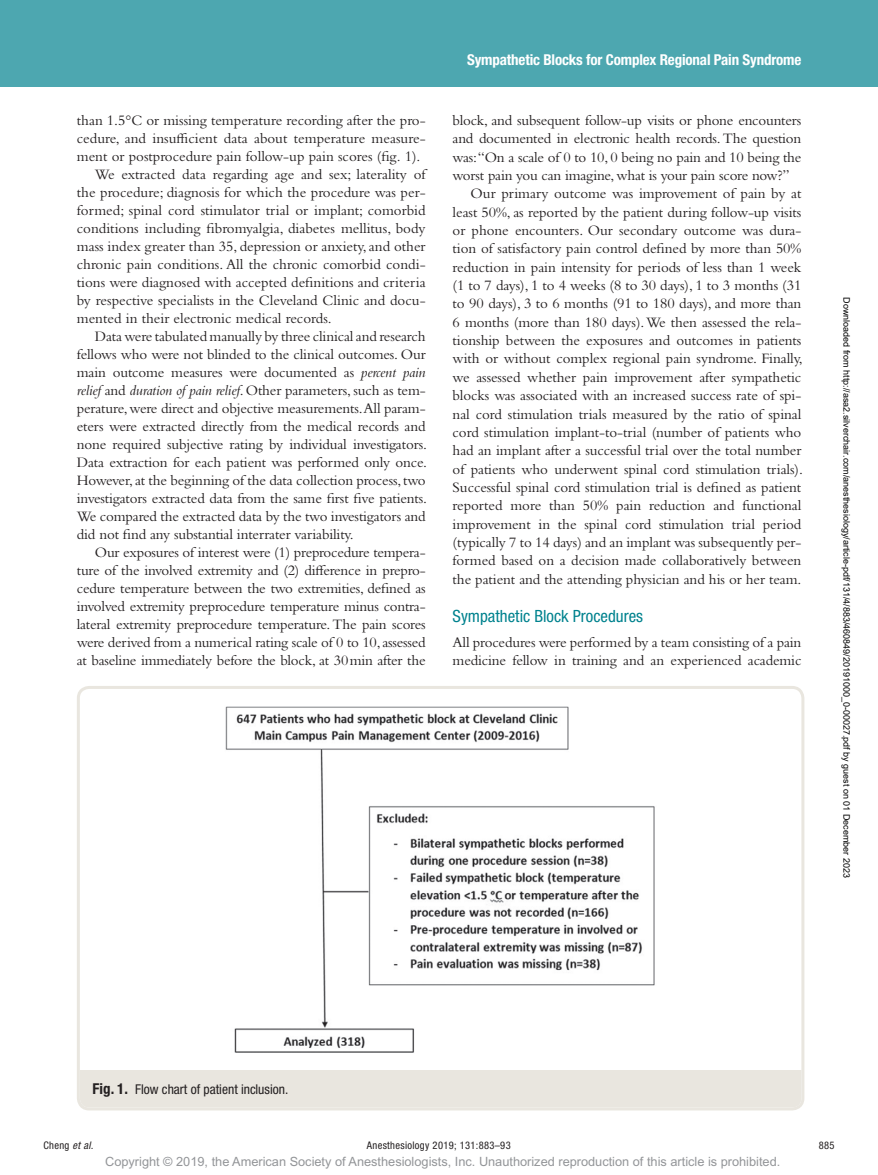
<style>
.page{position:relative;width:878px;height:1175px;background:#fff}
.page>*{position:absolute;margin:0;border:0;box-sizing:border-box;transform-origin:0 0}
.t1{font:condensed 16.8px "Helvetica Neue LT Std";color:#00828e}
.t2{font:15px/18.3px "Bembo Std";letter-spacing:-.01em;color:#231f20}
.t3{font:700 condensed 15px "Helvetica Neue LT Std";letter-spacing:-.01em;color:#fff}
.t4{font:condensed 13.5px "Helvetica Neue LT Std";color:#231f20}
.t5{font:12.75px "Arial MT Std";color:#939598}
.t6{font:condensed 10.5px "Helvetica Neue LT Std";letter-spacing:.03em;color:#231f20}
.t7{font:9px "Arial";color:#000}
.s1{font-style:italic}
.s2{font-weight:700;font-size:15px}
</style>
<div class="page">
<div style="left:0;top:0;width:878px;height:86px;background:#4da7b0"></div>
<div style="left:80px;top:1070px;width:721px;height:37px;background:#e9e6df"></div>
<div style="left:77px;top:686px;width:727px;height:424px;border:3px solid #e9e6df;border-radius:11px"></div>
<img style="left:225px;top:706px;width:430px;height:347px">
<p class="t2" style="left:77px;top:111px;width:350px">than 1.5°C or missing temperature recording after the pro-</p>
<p class="t2" style="left:77px;top:129px;width:350px">cedure, and insufficient data about temperature measure-</p>
<p class="t2" style="left:77px;top:147px;width:345px">ment or postprocedure pain follow-up pain scores (fig. 1).</p>
<p class="t2" style="left:95px;top:165px;width:332px">We extracted data regarding age and sex; laterality of</p>
<p class="t2" style="left:77px;top:183px;width:350px">the procedure; diagnosis for which the procedure was per-</p>
<p class="t2" style="left:77px;top:201px;width:350px">formed; spinal cord stimulator trial or implant; comorbid</p>
<p class="t2" style="left:77px;top:219px;width:350px">conditions including fibromyalgia, diabetes mellitus, body</p>
<p class="t2" style="left:77px;top:237px;width:350px">mass index greater than 35, depression or anxiety, and other</p>
<p class="t2" style="left:77px;top:255px;width:350px">chronic pain conditions. All the chronic comorbid condi-</p>
<p class="t2" style="left:77px;top:273px;width:350px">tions were diagnosed with accepted definitions and criteria</p>
<p class="t2" style="left:77px;top:291px;width:350px">by respective specialists in the Cleveland Clinic and docu-</p>
<p class="t2" style="left:77px;top:309px;width:256px">mented in their electronic medical records.</p>
<p class="t2" style="left:95px;top:327px;width:332px">Data were tabulated manually by three clinical and research</p>
<p class="t2" style="left:77px;top:345px;width:350px">fellows who were not blinded to the clinical outcomes. Our</p>
<p class="t2" style="left:77px;top:363px;width:350px">main outcome measures were documented as <span class="s1">percent pain</span></p>
<p class="t2" style="left:77px;top:381px;width:350px"><span class="s1">relief</span> and <span class="s1">duration of pain relief</span>. Other parameters, such as tem-</p>
<p class="t2" style="left:77px;top:399px;width:350px">perature, were direct and objective measurements.All param-</p>
<p class="t2" style="left:77px;top:417px;width:350px">eters were extracted directly from the medical records and</p>
<p class="t2" style="left:77px;top:435px;width:352px">none required subjective rating by individual investigators.</p>
<p class="t2" style="left:77px;top:453px;width:352px">Data extraction for each patient was performed only once.</p>
<p class="t2" style="left:77px;top:471px;width:350px">However, at the beginning of the data collection process, two</p>
<p class="t2" style="left:77px;top:489px;width:352px">investigators extracted data from the same first five patients.</p>
<p class="t2" style="left:77px;top:507px;width:350px">We compared the extracted data by the two investigators and</p>
<p class="t2" style="left:77px;top:525px;width:278px">did not find any substantial interrater variability.</p>
<p class="t2" style="left:95px;top:543px;width:332px">Our exposures of interest were (1) preprocedure tempera-</p>
<p class="t2" style="left:77px;top:561px;width:350px">ture of the involved extremity and (2) difference in prepro-</p>
<p class="t2" style="left:77px;top:579px;width:350px">cedure temperature between the two extremities, defined as</p>
<p class="t2" style="left:77px;top:597px;width:350px">involved extremity preprocedure temperature minus contra-</p>
<p class="t2" style="left:77px;top:615px;width:350px">lateral extremity preprocedure temperature. The pain scores</p>
<p class="t2" style="left:77px;top:633px;width:350px">were derived from a numerical rating scale of 0 to 10, assessed</p>
<p class="t2" style="left:77px;top:651px;width:350px">at baseline immediately before the block, at 30min after the</p>
<p class="t3" style="left:467px;top:51px;width:336px">Sympathetic Blocks for Complex Regional Pain Syndrome</p>
<p class="t2" style="left:452px;top:111px;width:350px">block, and subsequent follow-up visits or phone encounters</p>
<p class="t2" style="left:452px;top:129px;width:350px">and documented in electronic health records. The question</p>
<p class="t2" style="left:452px;top:147px;width:350px">was:“On a scale of 0 to 10, 0 being no pain and 10 being the</p>
<p class="t2" style="left:452px;top:166px;width:338px">worst pain you can imagine, what is your pain score now?”</p>
<p class="t2" style="left:470px;top:184px;width:332px">Our primary outcome was improvement of pain by at</p>
<p class="t2" style="left:452px;top:202px;width:350px">least 50%, as reported by the patient during follow-up visits</p>
<p class="t2" style="left:452px;top:221px;width:350px">or phone encounters. Our secondary outcome was dura-</p>
<p class="t2" style="left:452px;top:239px;width:350px">tion of satisfactory pain control defined by more than 50%</p>
<p class="t2" style="left:452px;top:257px;width:350px">reduction in pain intensity for periods of less than 1 week</p>
<p class="t2" style="left:452px;top:276px;width:350px">(1 to 7 days), 1 to 4 weeks (8 to 30 days), 1 to 3 months (31</p>
<p class="t2" style="left:452px;top:294px;width:350px">to 90 days), 3 to 6 months (91 to 180 days), and more than</p>
<p class="t2" style="left:452px;top:313px;width:350px">6 months (more than 180 days). We then assessed the rela-</p>
<p class="t2" style="left:452px;top:331px;width:350px">tionship between the exposures and outcomes in patients</p>
<p class="t2" style="left:452px;top:349px;width:352px">with or without complex regional pain syndrome. Finally,</p>
<p class="t2" style="left:452px;top:368px;width:350px">we assessed whether pain improvement after sympathetic</p>
<p class="t2" style="left:452px;top:386px;width:350px">blocks was associated with an increased success rate of spi-</p>
<p class="t2" style="left:452px;top:404px;width:350px">nal cord stimulation trials measured by the ratio of spinal</p>
<p class="t2" style="left:452px;top:423px;width:350px">cord stimulation implant-to-trial (number of patients who</p>
<p class="t2" style="left:452px;top:441px;width:350px">had an implant after a successful trial over the total number</p>
<p class="t2" style="left:452px;top:459px;width:352px">of patients who underwent spinal cord stimulation trials).</p>
<p class="t2" style="left:452px;top:478px;width:350px">Successful spinal cord stimulation trial is defined as patient</p>
<p class="t2" style="left:452px;top:496px;width:350px">reported more than 50% pain reduction and functional</p>
<p class="t2" style="left:452px;top:514px;width:350px">improvement in the spinal cord stimulation trial period</p>
<p class="t2" style="left:452px;top:533px;width:350px">(typically 7 to 14 days) and an implant was subsequently per-</p>
<p class="t2" style="left:452px;top:551px;width:350px">formed based on a decision made collaboratively between</p>
<p class="t2" style="left:452px;top:569px;width:350px">the patient and the attending physician and his or her team.</p>
<p class="t1" style="left:452px;top:606px;width:192px">Sympathetic Block Procedures</p>
<p class="t2" style="left:452px;top:632px;width:350px">All procedures were performed by a team consisting of a pain medicine fellow in training and an experienced academic</p>
<p class="t7" style="left:850px;top:297px;width:582px;rotate:90deg">Downloaded from http://asa2.silverchair.com/anesthesiology/article-pdf/131/4/883/460849/20191000_0-00027.pdf by guest on 01 December 2023</p>
<p class="t4" style="left:93px;top:1081px;width:197px"><span class="s2">Fig. 1.</span> Flow chart of patient inclusion.</p>
<p class="t6" style="left:44px;top:1139px;width:51px">Cheng <span class="s1">et al.</span></p>
<p class="t6" style="left:367px;top:1139px;width:145px">Anesthesiology 2019; 131:883–93</p>
<p class="t6" style="left:818px;top:1139px;width:17px">885</p>
<p class="t5" style="left:105px;top:1154px;width:676px">Copyright © 2019, the American Society of Anesthesiologists, Inc. Unauthorized reproduction of this article is prohibited.</p>
</div>
